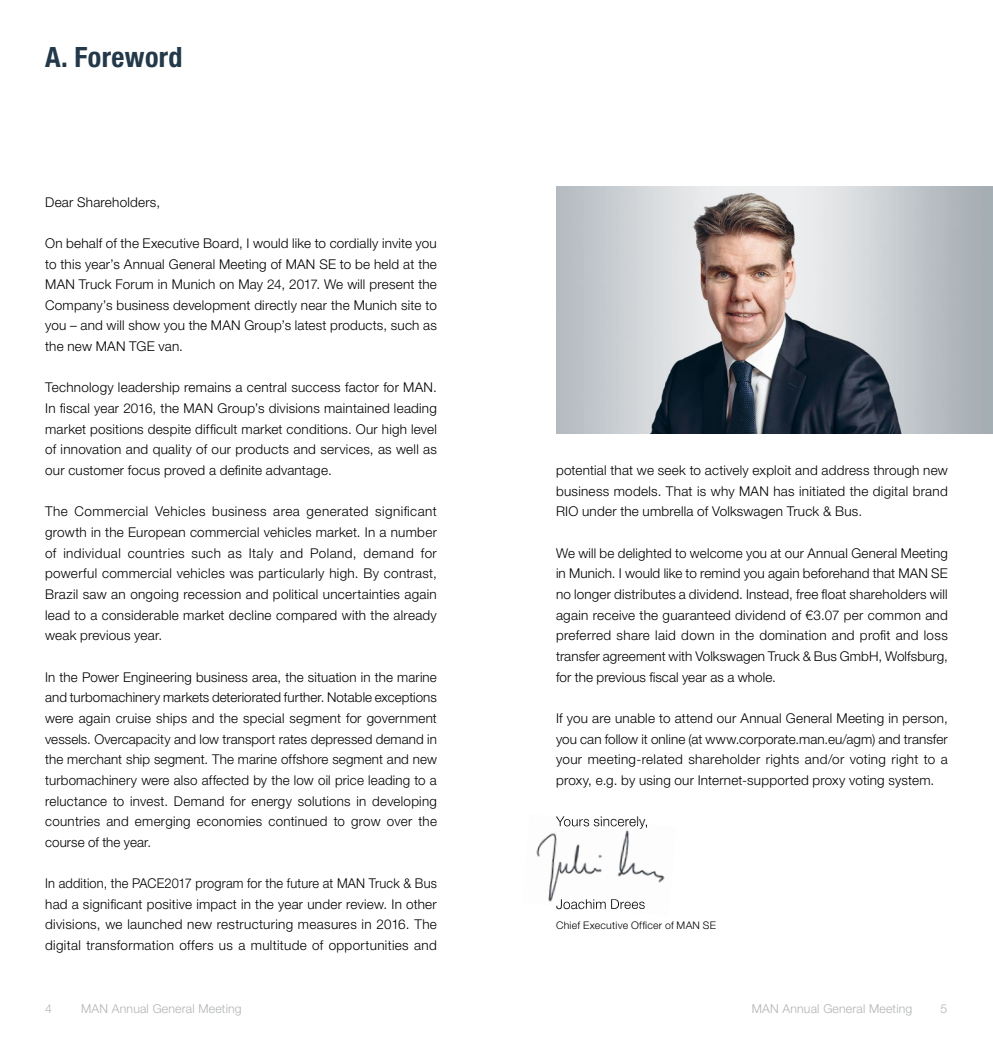
<style>
.page{position:relative;width:993px;height:1042px;background:#fff}
.page>*{position:absolute;margin:0;border:0;box-sizing:border-box;transform-origin:0 0}
.t1{font:700 condensed 28px "Helvetica Neue LT";letter-spacing:.015em;color:#233849}
.t2{font:300 13.47px/20.7px "Helvetica Neue LT";letter-spacing:.015em;color:#000;text-align:justify}
.t3{font:300 13.47px/20.7px "Helvetica Neue LT";letter-spacing:.015em;color:#000;text-align:justify;scale:.95 1}
.t4{font:300 12.25px "Helvetica Neue LT";letter-spacing:.015em;color:#b1b3b4}
.t5{font:300 10.5px "Helvetica Neue LT";letter-spacing:.025em;color:#000}
</style>
<div class="page">
<img style="left:556px;top:186px;width:436px;height:248px">
<img style="left:536px;top:824px;width:129px;height:85px">
<img style="left:555px;top:816px;width:91px;height:13px">
<img style="left:556px;top:899px;width:88px;height:10px">
<h1 class="t1" style="left:45px;top:40px;width:139px">A. Foreword</h1>
<p class="t2" style="left:45px;top:191px;width:116px">Dear Shareholders,</p>
<p class="t2" style="left:45px;top:232px;width:393px">On behalf of the Executive Board, I would like to cordially invite you to this year’s Annual General Meeting of MAN SE to be held at the MAN Truck Forum in Munich on May 24, 2017. We will present the Company’s business development directly near the Munich site to you – and will show you the MAN Group’s latest products, such as the new MAN TGE van.</p>
<p class="t2" style="left:45px;top:377px;width:393px">Technology leadership remains a central success factor for MAN.<br>In fiscal year 2016, the MAN Group’s divisions maintained leading market positions despite difficult market conditions. Our high level of innovation and quality of our products and services, as well as our customer focus proved a definite advantage.</p>
<p class="t2" style="left:45px;top:501px;width:393px">The Commercial Vehicles business area generated significant growth in the European commercial vehicles market. In a number of individual countries such as Italy and Poland, demand for powerful commercial vehicles was particularly high. By contrast, Brazil saw an ongoing recession and political uncertainties again lead to a considerable market decline compared with the already weak previous year.</p>
<p class="t2" style="left:45px;top:666px;width:393px">In the Power Engineering business area, the situation in the marine and turbomachinery markets deteriorated further. Notable exceptions were again cruise ships and the special segment for government vessels. Overcapacity and low transport rates depressed demand in the merchant ship segment. The marine offshore segment and new turbomachinery were also affected by the low oil price leading to a reluctance to invest. Demand for energy solutions in developing countries and emerging economies continued to grow over the course of the year.</p>
<p class="t3" style="left:45px;top:873px;width:414px">In addition, the PACE2017 program for the future at MAN Truck &amp; Bus had a significant positive impact in the year under review. In other divisions, we launched new restructuring measures in 2016. The digital transformation offers us a multitude of opportunities and</p>
<p class="t2" style="left:556px;top:460px;width:393px">potential that we seek to actively exploit and address through new business models. That is why MAN has initiated the digital brand RIO under the umbrella of Volkswagen Truck &amp; Bus.</p>
<p class="t2" style="left:556px;top:542px;width:393px">We will be delighted to welcome you at our Annual General Meeting in Munich. I would like to remind you again beforehand that MAN SE no longer distributes a dividend. Instead, free float shareholders will again receive the guaranteed dividend of €3.07 per common and preferred share laid down in the domination and profit and loss transfer agreement with Volkswagen Truck &amp; Bus GmbH, Wolfsburg, for the previous fiscal year as a whole.</p>
<p class="t2" style="left:556px;top:707px;width:393px">If you are unable to attend our Annual General Meeting in person, you can follow it online (at www.corporate.man.eu/agm) and transfer your meeting-related shareholder rights and/or voting right to a proxy, e.g. by using our Internet-supported proxy voting system.</p>
<p class="t2" style="left:556px;top:811px;width:94px">Yours sincerely,</p>
<p class="t5" style="left:556px;top:919px;width:161px">Chief Executive Officer of MAN SE</p>
<p class="t4" style="left:45px;top:1001px;width:8px">4</p>
<p class="t4" style="left:81px;top:1001px;width:162px">MAN Annual General Meeting</p>
<p class="t4" style="left:751px;top:1001px;width:162px">MAN Annual General Meeting</p>
<p class="t4" style="left:940px;top:1001px;width:8px">5</p>
</div>
